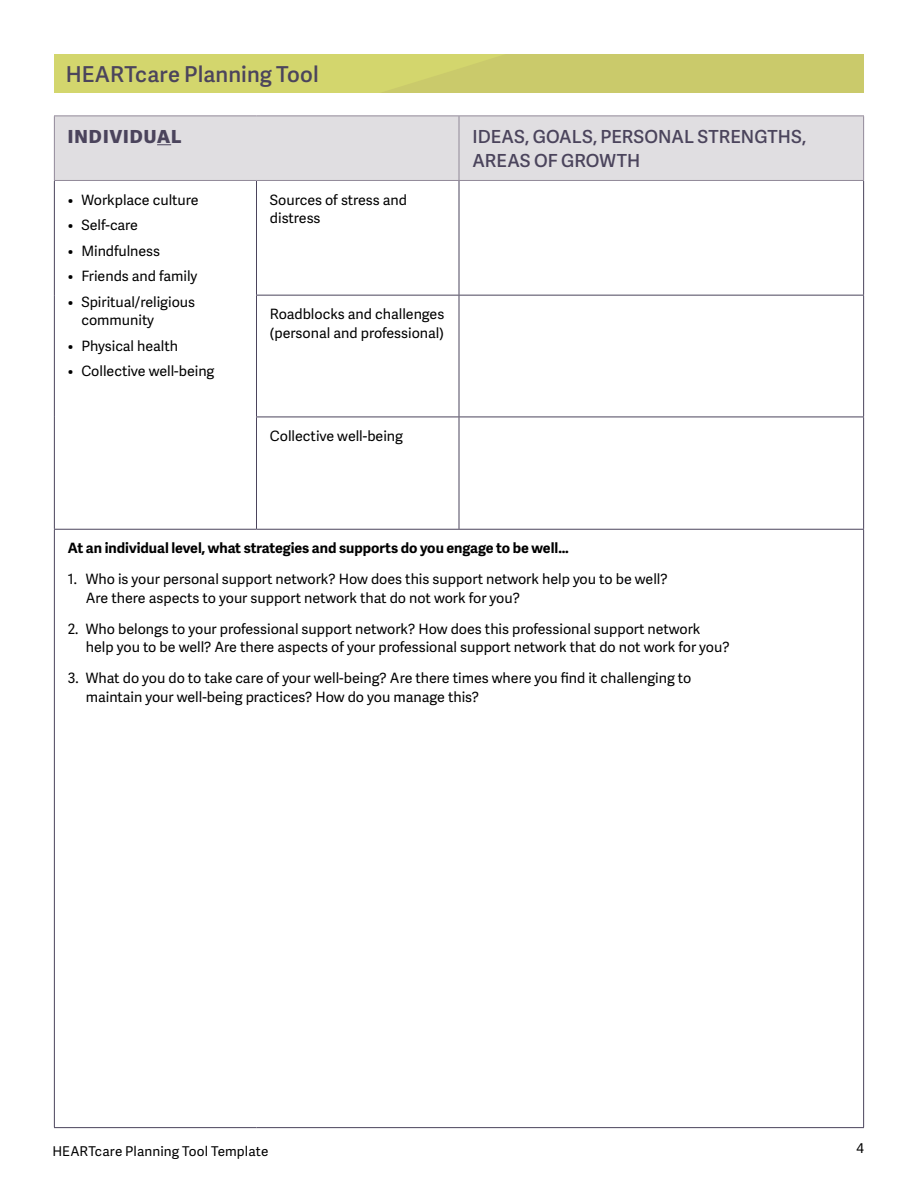
<style>
.page{position:relative;width:918px;height:1188px;background:#fff}
.page>*{position:absolute;margin:0;border:0;box-sizing:border-box;transform-origin:0 0}
.t1{font:600 21.9px "Adelle Sans";letter-spacing:.005em;color:#4b445c}
.t2{font:600 18px/24px "Adelle Sans";letter-spacing:.005em;color:#4b445c}
.t3{font:800 18px "Adelle Sans";letter-spacing:.06em;color:#4b445c}
.t4{font:14.25px/18.8px "Adelle Sans";color:#000}
.t5{font:700 14.25px "Adelle Sans";color:#000}
.t6{font:13.5px "Adelle Sans";letter-spacing:.01em;color:#000}
</style>
<div class="page">
<div style="left:55px;top:117px;width:808px;height:63px;background:#e0dee1"></div>
<hr style="left:54px;top:530px;width:1px;height:597px;background:#4b445c">
<hr style="left:863px;top:530px;width:1px;height:597px;background:#4b445c">
<hr style="left:54px;top:1127px;width:202px;height:1px;background:#4b445c">
<hr style="left:256px;top:1127px;width:203px;height:1px;background:#4b445c">
<hr style="left:459px;top:1127px;width:405px;height:1px;background:#4b445c">
<hr style="left:54px;top:181px;width:1px;height:114px;background:#4b445c">
<hr style="left:256px;top:181px;width:1px;height:114px;background:#4b445c">
<hr style="left:459px;top:181px;width:1px;height:114px;background:#4b445c">
<hr style="left:863px;top:181px;width:1px;height:114px;background:#4b445c">
<hr style="left:54px;top:295px;width:1px;height:122px;background:#4b445c">
<hr style="left:256px;top:295px;width:203px;height:1px;background:#4b445c">
<hr style="left:256px;top:296px;width:1px;height:121px;background:#4b445c">
<hr style="left:459px;top:295px;width:405px;height:1px;background:#4b445c">
<hr style="left:459px;top:296px;width:1px;height:121px;background:#4b445c">
<hr style="left:863px;top:296px;width:1px;height:121px;background:#4b445c">
<hr style="left:54px;top:417px;width:1px;height:112px;background:#4b445c">
<hr style="left:256px;top:417px;width:203px;height:1px;background:#4b445c">
<hr style="left:256px;top:417px;width:1px;height:112px;background:#4b445c">
<hr style="left:459px;top:417px;width:405px;height:1px;background:#4b445c">
<hr style="left:459px;top:417px;width:1px;height:112px;background:#4b445c">
<hr style="left:863px;top:417px;width:1px;height:112px;background:#4b445c">
<hr style="left:54px;top:529px;width:202px;height:1px;background:#4b445c">
<hr style="left:256px;top:529px;width:203px;height:1px;background:#4b445c">
<hr style="left:459px;top:529px;width:405px;height:1px;background:#4b445c">
<hr style="left:54px;top:116px;width:202px;height:1px;background:#928999">
<hr style="left:54px;top:116px;width:1px;height:64px;background:#928999">
<hr style="left:256px;top:116px;width:203px;height:1px;background:#928999">
<hr style="left:459px;top:116px;width:405px;height:1px;background:#928999">
<hr style="left:459px;top:116px;width:1px;height:64px;background:#928999">
<hr style="left:863px;top:116px;width:1px;height:64px;background:#928999">
<hr style="left:54px;top:180px;width:202px;height:1px;background:#928999">
<hr style="left:256px;top:180px;width:203px;height:1px;background:#928999">
<hr style="left:459px;top:180px;width:405px;height:1px;background:#928999">
<svg style="left:157px;top:144px;width:14px;height:1px"></svg>
<div style="left:54px;top:54px;width:810px;height:38px;background:#d3d66d"></div>
<svg style="left:385px;top:54px;width:479px;height:38px"></svg>
<h1 class="t1" style="left:66px;top:58px;width:254px">HEARTcare Planning Tool</h1>
<p class="t3" style="left:68px;top:123px;width:115px">INDIVIDUAL</p>
<p class="t2" style="left:472px;top:124px;width:335px">IDEAS, GOALS, PERSONAL STRENGTHS,<br>AREAS OF GROWTH</p>
<p class="t4" style="left:68px;top:190px;width:132px">• Workplace culture</p>
<p class="t4" style="left:68px;top:215px;width:72px">• Self-care</p>
<p class="t4" style="left:68px;top:241px;width:94px">• Mindfulness</p>
<p class="t4" style="left:68px;top:266px;width:131px">• Friends and family</p>
<p class="t4" style="left:81px;top:292px;width:115px;text-indent:-13px">• Spiritual/religious community</p>
<p class="t4" style="left:68px;top:336px;width:112px">• Physical health</p>
<p class="t4" style="left:68px;top:362px;width:148px">• Collective well-being</p>
<p class="t4" style="left:270px;top:190px;width:139px">Sources of stress and distress</p>
<p class="t4" style="left:270px;top:304px;width:176px">Roadblocks and challenges (personal and professional)</p>
<p class="t4" style="left:270px;top:426px;width:135px">Collective well-being</p>
<p class="t5" style="left:68px;top:538px;width:502px">At an individual level, what strategies and supports do you engage to be well…</p>
<p class="t4" style="left:86px;top:569px;width:583px;text-indent:-18px">1. Who is your personal support network? How does this support network help you to be well?<br>Are there aspects to your support network that do not work for you?</p>
<p class="t4" style="left:86px;top:619px;width:645px;text-indent:-18px">2. Who belongs to your professional support network? How does this professional support network help you to be well? Are there aspects of your professional support network that do not work for you?</p>
<p class="t4" style="left:86px;top:668px;width:607px;text-indent:-18px">3. What do you do to take care of your well-being? Are there times where you find it challenging to maintain your well-being practices? How do you manage this?</p>
<p class="t6" style="left:52px;top:1141px;width:217px">HEARTcare Planning Tool Template</p>
<p class="t6" style="left:857px;top:1138px;width:9px">4</p>
</div>
